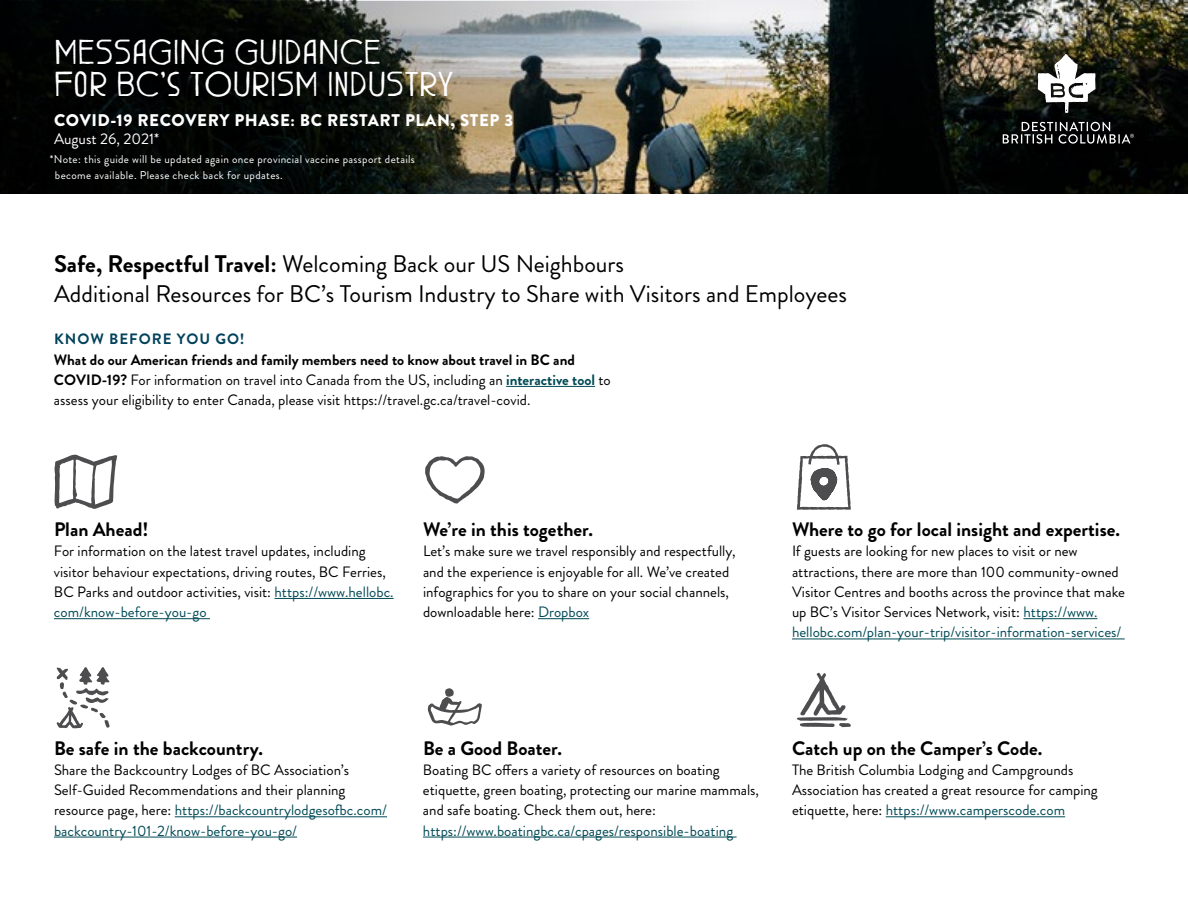
<style>
.page{position:relative;width:1188px;height:918px;background:#fff}
.page>*{position:absolute;margin:0;border:0;box-sizing:border-box;transform-origin:0 0}
.t1{font:24px/30px "Brandon Grotesque";color:#000}
.t2{font:23.7px/32px "Great Forest";color:#fff}
.t3{font:700 19.5px "Brandon Grotesque";color:#000}
.t4{font:900 16.8px "Brandon Grotesque";letter-spacing:.035em;color:#fff}
.t5{font:15.3px "Brandon Grotesque";color:#fff}
.t6{font:15px/20.2px "Brandon Grotesque";color:#000}
.t7{font:15px "Brandon Grotesque";color:#004a55}
.t8{font:700 15px "Brandon Grotesque";letter-spacing:.07em;color:#00415b}
.t9{font:11.25px/15.5px "Brandon Grotesque";letter-spacing:.03em;color:#fff}
.s1{font-weight:700}
.s2{font-weight:700;color:#004a55}
.s3{color:#004a55}
</style>
<div class="page">
<img style="left:0;top:0;width:1188px;height:193px">
<img style="left:0;top:1px;width:717px;height:192px">
<div style="left:993px;top:46px;width:150px;height:106px;background:#000;opacity:.75"></div>
<svg style="left:1038px;top:54px;width:57px;height:59px"></svg>
<svg style="left:1003px;top:122px;width:131px;height:22px;background:#3b3c3c"></svg>
<hr style="left:506px;top:386px;width:89px;height:1px;background:#004a55">
<hr style="left:274px;top:598px;width:120px;height:1px;background:#004a55">
<hr style="left:54px;top:618px;width:156px;height:1px;background:#004a55">
<hr style="left:538px;top:618px;width:51px;height:1px;background:#004a55">
<hr style="left:1023px;top:618px;width:74px;height:1px;background:#004a55">
<hr style="left:792px;top:639px;width:333px;height:1px;background:#004a55">
<hr style="left:175px;top:816px;width:212px;height:1px;background:#004a55">
<hr style="left:54px;top:837px;width:243px;height:1px;background:#004a55">
<hr style="left:423px;top:837px;width:314px;height:1px;background:#004a55">
<hr style="left:886px;top:816px;width:179px;height:1px;background:#004a55">
<svg style="left:55px;top:455px;width:62px;height:54px"></svg>
<svg style="left:425px;top:456px;width:60px;height:48px"></svg>
<svg style="left:797px;top:444px;width:54px;height:66px"></svg>
<svg style="left:57px;top:667px;width:52px;height:61px"></svg>
<svg style="left:428px;top:688px;width:54px;height:38px"></svg>
<svg style="left:797px;top:673px;width:54px;height:54px"></svg>
<h2 class="t2" style="left:54px;top:40px;width:401px">MESSAGING GUIDANCE<br>FOR BC’S TOURISM INDUSTRY</h2>
<p class="t4" style="left:54px;top:108px;width:461px">COVID-19 RECOVERY PHASE: BC RESTART PLAN, STEP 3</p>
<p class="t5" style="left:54px;top:128px;width:107px">August 26, 2021*</p>
<p class="t9" style="left:55px;top:152px;width:361px;text-indent:-5px">*Note: this guide will be updated again once provincial vaccine passport details become available. Please check back for updates.</p>
<h1 class="t1" style="left:54px;top:249px;width:795px"><span class="s1">Safe, Respectful Travel:</span> Welcoming Back our US Neighbours<br>Additional Resources for BC’s Tourism Industry to Share with Visitors and Employees</h1>
<p class="t8" style="left:54px;top:329px;width:192px">KNOW BEFORE YOU GO!</p>
<p class="t6" style="left:54px;top:350px;width:558px"><span class="s1">What do our American friends and family members need to know about travel in BC and<br>COVID-19?</span> For information on travel into Canada from the US, including an <span class="s2">interactive tool</span> to assess your eligibility to enter Canada, please visit https://travel.gc.ca/travel-covid.</p>
<h3 class="t3" style="left:54px;top:516px;width:96px">Plan Ahead!</h3>
<p class="t6" style="left:54px;top:541px;width:341px">For information on the latest travel updates, including visitor behaviour expectations, driving routes, BC Ferries, BC Parks and outdoor activities, visit: <span class="s3">https://www.hellobc. com/know-before-you-go</span></p>
<h3 class="t3" style="left:423px;top:516px;width:171px">We’re in this together.</h3>
<p class="t6" style="left:423px;top:541px;width:314px">Let’s make sure we travel responsibly and respectfully, and the experience is enjoyable for all. We’ve created infographics for you to share on your social channels, downloadable here: <span class="s3">Dropbox</span></p>
<h3 class="t3" style="left:792px;top:516px;width:330px">Where to go for local insight and expertise.</h3>
<p class="t6" style="left:792px;top:541px;width:335px">If guests are looking for new places to visit or new attractions, there are more than 100 community-owned Visitor Centres and booths across the province that make up BC’s Visitor Services Network, visit: <span class="s3">https://www. hellobc.com/plan-your-trip/visitor-information-services/</span></p>
<h3 class="t3" style="left:54px;top:734px;width:211px">Be safe in the backcountry.</h3>
<p class="t6" style="left:54px;top:760px;width:335px">Share the Backcountry Lodges of BC Association’s Self-Guided Recommendations and their planning resource page, here: <span class="s3">https://backcountrylodgesofbc.com/ backcountry-101-2/know-before-you-go/</span></p>
<h3 class="t3" style="left:423px;top:734px;width:140px">Be a Good Boater.</h3>
<p class="t6" style="left:423px;top:760px;width:338px">Boating BC offers a variety of resources on boating etiquette, green boating, protecting our marine mammals, and safe boating. Check them out, here:</p>
<p class="t7" style="left:423px;top:820px;width:312px">https://www.boatingbc.ca/cpages/responsible-boating</p>
<h3 class="t3" style="left:792px;top:734px;width:252px">Catch up on the Camper’s Code.</h3>
<p class="t6" style="left:792px;top:760px;width:307px">The British Columbia Lodging and Campgrounds<br>Association has created a great resource for camping etiquette, here: <span class="s3">https://www.camperscode.com</span></p>
</div>
